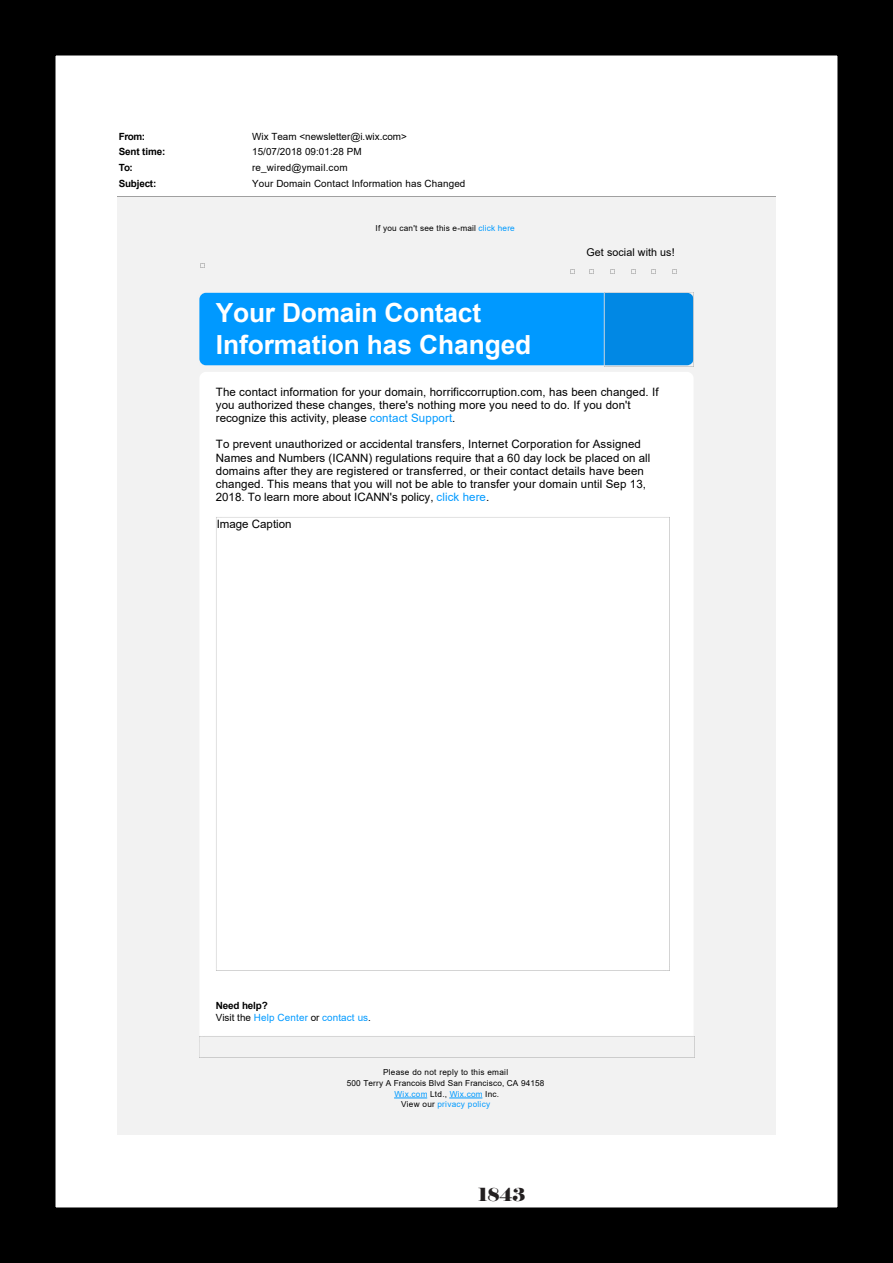
<style>
.page{position:relative;width:893px;height:1263px;background:#fff}
.page>*{position:absolute;margin:0;border:0;box-sizing:border-box;transform-origin:0 0}
.t1{font:700 26.4px/31.3px "Arial";letter-spacing:-.005em;color:#fff}
.t2{font:18px "Elephant";color:#231f20}
.t3{font:11.55px/13.2px "Arial";letter-spacing:.01em;color:#000}
.t4{font:10.65px "Arial";letter-spacing:.005em;color:#000}
.t5{font:9.9px "Arial";letter-spacing:.015em;color:#000}
.t6{font:9.9px/12.3px "Arial";letter-spacing:.01em;color:#009aff}
.t7{font:700 9.9px "Arial";letter-spacing:-.02em;color:#000}
.t8{font:8.25px/10.6px "Arial";letter-spacing:.025em;color:#000;text-align:center}
.s1{color:#009aff}
.s2{font-weight:700;color:#000}
.s3{color:#000}
</style>
<div class="page">
<div style="left:117px;top:128px;width:659px;height:1007px;background:#f2f2f2"></div>
<div style="left:117px;top:128px;width:659px;height:68px;background:#fff"></div>
<hr style="left:117px;top:196px;width:659px;height:1px;background:#a0a0a0">
<div style="left:199px;top:293px;width:405px;height:72px;background:#09f"></div>
<div style="left:200px;top:372px;width:493px;height:664px;background:#fff"></div>
<svg style="left:589px;top:269px;width:5px;height:5px"></svg>
<svg style="left:651px;top:269px;width:5px;height:5px"></svg>
<div style="left:604px;top:292px;width:90px;height:74px;background:#0188e4"></div>
<div style="left:215px;top:516px;width:455px;height:455px;background:#fff"></div>
<hr style="left:395px;top:1097px;width:32px;height:1px;background:#009aff">
<hr style="left:450px;top:1097px;width:32px;height:1px;background:#009aff">
<div style="left:0;top:0;width:893px;height:1263px;border:56px solid #000"></div>
<svg style="left:0;top:0;width:1px;height:1263px"></svg>
<p class="t7" style="left:119px;top:129px;width:28px">From:</p>
<p class="t5" style="left:252px;top:129px;width:156px">Wix Team &lt;newsletter@i.wix.com&gt;</p>
<p class="t7" style="left:119px;top:145px;width:48px">Sent time:</p>
<p class="t5" style="left:252px;top:145px;width:111px">15/07/2018 09:01:28 PM</p>
<p class="t7" style="left:119px;top:160px;width:16px">To:</p>
<p class="t5" style="left:252px;top:161px;width:97px">re_wired@ymail.com</p>
<p class="t7" style="left:119px;top:176px;width:39px">Subject:</p>
<p class="t5" style="left:252px;top:176px;width:215px">Your Domain Contact Information has Changed</p>
<p class="t8" style="left:376px;top:223px;width:141px">If you can't see this e-mail <span class="s1">click here</span></p>
<p class="t4" style="left:586px;top:245px;width:90px">Get social with us!</p>
<h1 class="t1" style="left:216px;top:298px;width:317px">Your Domain Contact<br>Information has Changed</h1>
<p class="t3" style="left:216px;top:385px;width:444px">The contact information for your domain, horrificcorruption.com, has been changed. If you authorized these changes, there's nothing more you need to do. If you don't recognize this activity, please <span class="s1">contact Support</span>.</p>
<p class="t3" style="left:216px;top:438px;width:436px">To prevent unauthorized or accidental transfers, Internet Corporation for Assigned Names and Numbers (ICANN) regulations require that a 60 day lock be placed on all domains after they are registered or transferred, or their contact details have been changed. This means that you will not be able to transfer your domain until Sep 13, 2018. To learn more about ICANN's policy, <span class="s1">click here</span>.</p>
<p class="t3" style="left:217px;top:518px;width:76px">Image Caption</p>
<p class="t6" style="left:216px;top:999px;width:157px"><span class="s2">Need help?<br></span><span class="s3">Visit the</span> Help Center <span class="s3">or</span> contact us<span class="s3">.</span></p>
<p class="t8" style="left:347px;top:1067px;width:199px">Please do not reply to this email<br>500 Terry A Francois Blvd San Francisco, CA 94158<br><span class="s1">Wix.com</span> Ltd., <span class="s1">Wix.com</span> Inc.<br>View our <span class="s1">privacy policy</span></p>
<h2 class="t2" style="left:478px;top:1183px;width:49px">1843</h2>
</div>
